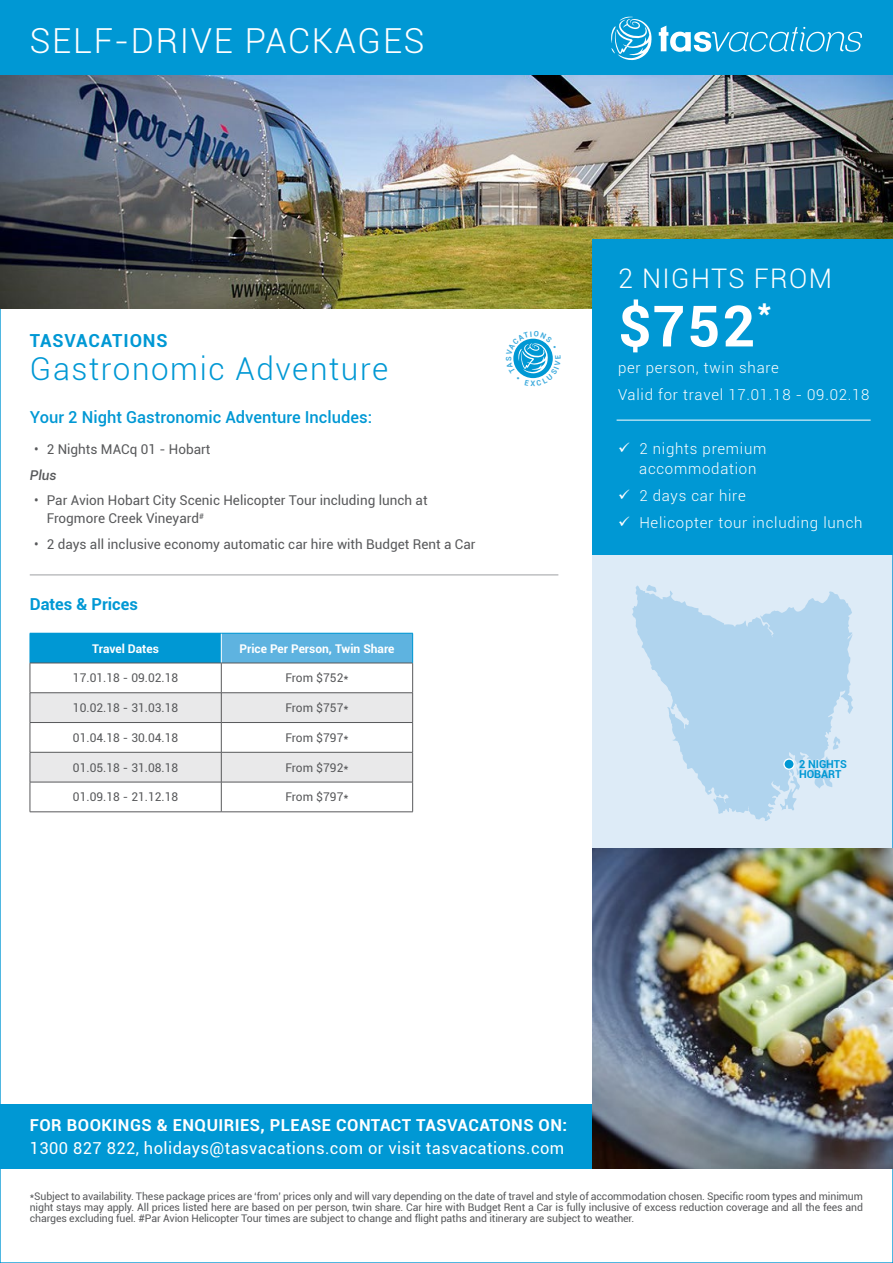
<style>
.page{position:relative;width:893px;height:1263px;background:#fff}
.page>*{position:absolute;margin:0;border:0;box-sizing:border-box;transform-origin:0 0}
.t1{font:700 57px "Roboto";color:#fff}
.t2{font:300 34.5px "Roboto";letter-spacing:.05em;color:#fff}
.t3{font:700 33.3px "Roboto";color:#fff}
.t4{font:300 31.5px "Roboto";letter-spacing:.05em;color:#0098d4}
.t5{font:300 27px "Roboto";letter-spacing:.05em;color:#fff}
.t6{font:700 18px "Roboto";letter-spacing:.05em;color:#0098d4}
.t7{font:16.5px "Roboto";letter-spacing:.025em;color:#fff}
.t8{font:700 16.5px "Roboto";letter-spacing:.03em;color:#fff}
.t9{font:500 16.5px "Roboto";color:#0098d4}
.t10{font:700 16.5px "Roboto";color:#0098d4}
.t11{font:300 15px/27px "Roboto";letter-spacing:.05em;color:#fff}
.t12{font:13.5px/18px "Roboto";color:#58595b}
.t13{font:italic 500 13.5px "Roboto";color:#58595b}
.t14{font:12px "Roboto";color:#58595b}
.t15{font:700 12px "Roboto";color:#fff}
.t16{font:700 10.95px/10.4px "Roboto";color:#0098d4}
.t17{font:10.5px/11.2px "Roboto";letter-spacing:-.01em;color:#58595b;text-align:justify}
</style>
<div class="page">
<div style="left:0;top:0;width:893px;height:75px;background:#0098d4"></div>
<svg style="left:659px;top:26px;width:203px;height:26px"></svg>
<svg style="left:611px;top:17px;width:41px;height:44px"></svg>
<div style="left:0;top:1104px;width:592px;height:64px;background:#0098d4"></div>
<div style="left:592px;top:555px;width:301px;height:293px;background:#ddebf7"></div>
<hr style="left:30px;top:575px;width:528px;height:1px;background:#9d9fa2">
<img style="left:0;top:75px;width:893px;height:233px">
<div style="left:592px;top:239px;width:301px;height:316px;background:#0098d4"></div>
<img style="left:592px;top:848px;width:301px;height:320px">
<hr style="left:617px;top:420px;width:254px;height:1px;background:#fff">
<svg style="left:632px;top:585px;width:221px;height:236px;fill:#b0d4ee"></svg>
<svg style="left:845px;top:700px;width:3px;height:5px"></svg>
<svg style="left:833px;top:736px;width:8px;height:14px"></svg>
<svg style="left:779px;top:776px;width:21px;height:36px"></svg>
<svg style="left:784px;top:759px;width:10px;height:10px"></svg>
<div style="left:783px;top:758px;width:12px;height:12px;border:1px solid #fff;border-radius:50%"></div>
<div style="left:30px;top:633px;width:191px;height:30px;background:#0098d4"></div>
<div style="left:221px;top:633px;width:192px;height:30px;background:#5eb3e0"></div>
<hr style="left:221px;top:633px;width:1px;height:30px;background:#fff">
<hr style="left:221px;top:633px;width:192px;height:1px;background:#0098d4">
<svg style="left:30px;top:663px;width:383px;height:119px"></svg>
<hr style="left:30px;top:752px;width:191px;height:1px;background:#58595b">
<hr style="left:30px;top:752px;width:1px;height:30px;background:#58595b">
<hr style="left:221px;top:752px;width:192px;height:1px;background:#58595b">
<hr style="left:221px;top:752px;width:1px;height:30px;background:#58595b">
<hr style="left:412px;top:752px;width:1px;height:30px;background:#58595b">
<hr style="left:30px;top:782px;width:191px;height:1px;background:#58595b">
<hr style="left:30px;top:782px;width:1px;height:30px;background:#58595b">
<hr style="left:221px;top:782px;width:192px;height:1px;background:#58595b">
<hr style="left:221px;top:782px;width:1px;height:30px;background:#58595b">
<hr style="left:412px;top:782px;width:1px;height:30px;background:#58595b">
<hr style="left:30px;top:811px;width:191px;height:1px;background:#58595b">
<hr style="left:221px;top:811px;width:192px;height:1px;background:#58595b">
<hr style="left:412px;top:633px;width:1px;height:30px;background:#0098d4">
<svg style="left:513px;top:338px;width:40px;height:41px"></svg>
<h2 class="t2" style="left:30px;top:16px;width:396px">SELF-DRIVE PACKAGES</h2>
<h3 class="t6" style="left:30px;top:328px;width:139px">TASVACATIONS</h3>
<h3 class="t4" style="left:30px;top:347px;width:360px">Gastronomic Adventure</h3>
<h3 class="t9" style="left:30px;top:405px;width:344px">Your 2 Night Gastronomic Adventure Includes:</h3>
<p class="t12" style="left:34px;top:440px;width:178px">• 2 Nights MACq 01 - Hobart</p>
<p class="t13" style="left:30px;top:466px;width:28px">Plus</p>
<p class="t12" style="left:47px;top:491px;width:382px;text-indent:-13px">• Par Avion Hobart City Scenic Helicopter Tour including lunch at<br>Frogmore Creek Vineyard<sup>#</sup></p>
<p class="t12" style="left:34px;top:535px;width:443px">• 2 days all inclusive economy automatic car hire with Budget Rent a Car</p>
<h3 class="t10" style="left:30px;top:593px;width:110px">Dates &amp; Prices</h3>
<p class="t15" style="left:92px;top:640px;width:68px">Travel Dates</p>
<p class="t15" style="left:240px;top:640px;width:156px">Price Per Person, Twin Share</p>
<p class="t14" style="left:73px;top:670px;width:107px">17.01.18 - 09.02.18</p>
<p class="t14" style="left:285px;top:670px;width:65px">From $752*</p>
<p class="t14" style="left:73px;top:699px;width:107px">10.02.18 - 31.03.18</p>
<p class="t14" style="left:285px;top:699px;width:65px">From $757*</p>
<p class="t14" style="left:73px;top:729px;width:107px">01.04.18 - 30.04.18</p>
<p class="t14" style="left:285px;top:729px;width:65px">From $797*</p>
<p class="t14" style="left:73px;top:759px;width:107px">01.05.18 - 31.08.18</p>
<p class="t14" style="left:285px;top:759px;width:65px">From $792*</p>
<p class="t14" style="left:73px;top:789px;width:107px">01.09.18 - 21.12.18</p>
<p class="t14" style="left:285px;top:789px;width:65px">From $797*</p>
<h3 class="t5" style="left:618px;top:260px;width:215px">2 NIGHTS FROM</h3>
<h1 class="t1" style="left:618px;top:286px;width:139px">$752</h1>
<h3 class="t3" style="left:757px;top:285px;width:15px">*</h3>
<h3 class="t11" style="left:618px;top:354px;width:253px">per person, twin share<br>Valid for travel 17.01.18 - 09.02.18</h3>
<h3 class="t11" style="left:639px;top:439px;width:129px;line-height:19.5px;text-indent:-21px">✓ 2 nights premium accommodation</h3>
<h3 class="t11" style="left:618px;top:482px;width:129px">✓ 2 days car hire</h3>
<h3 class="t11" style="left:618px;top:509px;width:246px">✓ Helicopter tour including lunch</h3>
<p class="t16" style="left:799px;top:758px;width:49px">2 NIGHTS<br>HOBART</p>
<h3 class="t8" style="left:30px;top:1114px;width:539px">FOR BOOKINGS &amp; ENQUIRIES, PLEASE CONTACT TASVACATONS ON:</h3>
<h3 class="t7" style="left:30px;top:1136px;width:536px">1300 827 822, holidays@tasvacations.com or visit tasvacations.com</h3>
<p class="t17" style="left:30px;top:1190px;width:835px">*Subject to availability. These package prices are ‘from’ prices only and will vary depending on the date of travel and style of accommodation chosen. Specific room types and minimum night stays may apply. All prices listed here are based on per person, twin share. Car hire with Budget Rent a Car is fully inclusive of excess reduction coverage and all the fees and charges excluding fuel. #Par Avion Helicopter Tour times are subject to change and flight paths and itinerary are subject to weather.</p>
</div>
